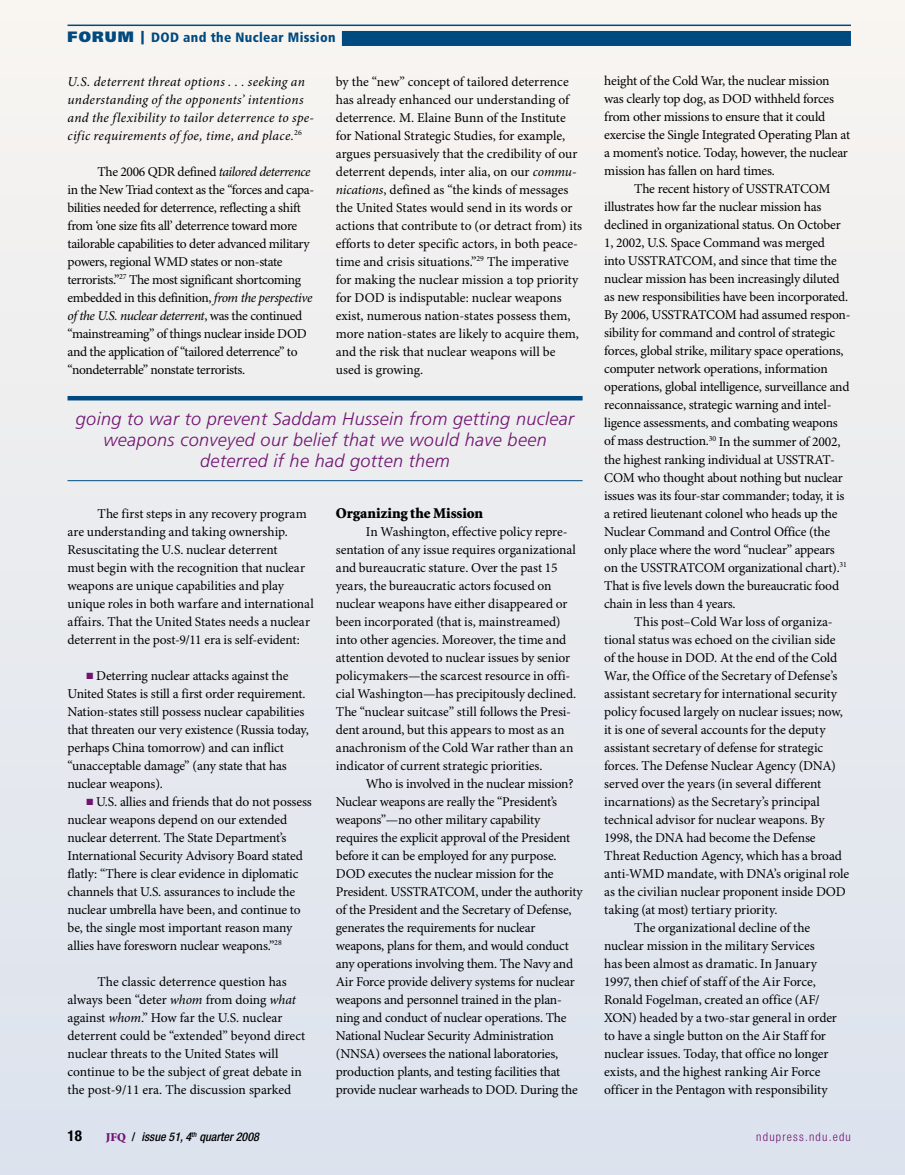
<style>
.page{position:relative;width:905px;height:1175px;background:#fff}
.page>*{position:absolute;margin:0;border:0;box-sizing:border-box;transform-origin:0 0}
.t1{font:italic 300 18px/21px "Frutiger LT Std";letter-spacing:.02em;color:#711471;text-align:center}
.t2{font:900 15px "Minion Std";letter-spacing:-.005em;color:#000}
.t3{font:700 condensed 15px "Helvetica Neue LT Std";color:#000}
.t4{font:13.5px/18px "Minion Pro";letter-spacing:-.015em;color:#000}
.t5{font:italic 13.5px/18px "Minion Pro";letter-spacing:.02em;color:#000}
.t6{font:900 condensed 13.5px "Frutiger LT Std";letter-spacing:.025em;color:#004a80}
.t7{font:italic 500 condensed 12px "Helvetica Neue LT Std";color:#000}
.t8{font:300 condensed 12px "Helvetica Neue LT Std";letter-spacing:.1em;color:#711471}
.s1{font-stretch:normal;font-size:15px}
.s2{font-stretch:normal}
.s3{font-style:italic}
.s4{color:#711471}
.s5{font-family:"Minion Std";font-weight:900;font-style:normal;font-stretch:normal;color:#711471}
.s6{font-style:normal}
</style>
<div class="page">
<div style="left:0;top:0;width:904px;height:1174px;background:linear-gradient(to right,#e9ebef,#e9ebef)"></div>
<hr style="left:68px;top:25px;width:782px;height:1px;background:#004a80">
<div style="left:342px;top:31px;width:509px;height:15px;background:#004a80"></div>
<hr style="left:68px;top:396px;width:514px;height:4px;background:#004a80">
<hr style="left:68px;top:480px;width:514px;height:1px;background:#004a80">
<p class="t6" style="left:68px;top:30px;width:269px"><span class="s1">FORUM</span> <span class="s2">|</span> DOD and the Nuclear Mission</p>
<p class="t5" style="left:68px;top:73px;width:248px">U.S. deterrent threat options . . . seeking an understanding of the opponents’ intentions and the flexibility to tailor deterrence to spe&shy;cific requirements of foe, time, and place.<sup>26</sup></p>
<p class="t4" style="left:68px;top:163px;width:248px;text-indent:30px">The 2006 QDR defined <span class="s3">tailored deterrence </span>in the New Triad context as the “forces and capa&shy;bilities needed for deterrence, reflecting a shift from ‘one size fits all’ deterrence toward more tailorable capabilities to deter advanced military powers, regional WMD states or non-state terrorists.”<sup>27</sup> The most significant shortcoming embedded in this definition, <span class="s3">from the perspective of the U.S. nuclear deterrent</span>, was the continued “mainstreaming” of things nuclear inside DOD and the application of “tailored deterrence” to “nondeterrable” nonstate terrorists.</p>
<p class="t4" style="left:336px;top:73px;width:248px">by the “new” concept of tailored deterrence has already enhanced our understanding of deterrence. M. Elaine Bunn of the Institute for National Strategic Studies, for example, argues persuasively that the credibility of our deterrent depends, inter alia, on our <span class="s3">commu&shy;nications</span>, defined as “the kinds of messages the United States would send in its words or actions that contribute to (or detract from) its efforts to deter specific actors, in both peace&shy;time and crisis situations.”<sup>29</sup> The imperative for making the nuclear mission a top priority for DOD is indisputable: nuclear weapons exist, numerous nation-states possess them, more nation-states are likely to acquire them, and the risk that nuclear weapons will be used is growing.</p>
<h1 class="t1" style="left:76px;top:408px;width:499px">going to war to prevent Saddam Hussein from getting nuclear weapons conveyed our belief that we would have been deterred if he had gotten them</h1>
<p class="t4" style="left:68px;top:505px;width:248px;text-indent:30px">The first steps in any recovery program are understanding and taking ownership.<br>Resuscitating the U.S. nuclear deterrent<br>must begin with the recognition that nuclear weapons are unique capabilities and play unique roles in both warfare and international affairs. That the United States needs a nuclear deterrent in the post-9/11 era is self-evident:</p>
<p class="t4" style="left:67px;top:667px;width:243px;text-indent:19px"><span class="s4">■</span> Deterring nuclear attacks against the United States is still a first order requirement.<br>Nation-states still possess nuclear capabilities that threaten our very existence (Russia today, perhaps China tomorrow) and can inflict “unacceptable damage” (any state that has nuclear weapons).</p>
<p class="t4" style="left:67px;top:793px;width:246px;text-indent:19px"><span class="s4">■</span> U.S. allies and friends that do not possess nuclear weapons depend on our extended nuclear deterrent. The State Department’s International Security Advisory Board stated flatly: “There is clear evidence in diplomatic channels that U.S. assurances to include the nuclear umbrella have been, and continue to be, the single most important reason many allies have foresworn nuclear weapons.”<sup>28</sup></p>
<p class="t4" style="left:68px;top:973px;width:239px;text-indent:30px">The classic deterrence question has always been “deter <span class="s3">whom</span> from doing <span class="s3">what </span>against <span class="s3">whom</span>.” How far the U.S. nuclear deterrent could be “extended” beyond direct nuclear threats to the United States will continue to be the subject of great debate in the post-9/11 era. The discussion sparked</p>
<p class="t2" style="left:336px;top:505px;width:149px">Organizing the Mission</p>
<p class="t4" style="left:336px;top:523px;width:242px;text-indent:30px">In Washington, effective policy repre&shy;sentation of any issue requires organizational and bureaucratic stature. Over the past 15 years, the bureaucratic actors focused on nuclear weapons have either disappeared or been incorporated (that is, mainstreamed) into other agencies. Moreover, the time and attention devoted to nuclear issues by senior policymakers—the scarcest resource in offi&shy;cial Washington—has precipitously declined.<br>The “nuclear suitcase” still follows the Presi&shy;dent around, but this appears to most as an anachronism of the Cold War rather than an indicator of current strategic priorities.</p>
<p class="t4" style="left:336px;top:775px;width:248px;text-indent:30px">Who is involved in the nuclear mission?<br>Nuclear weapons are really the “President’s weapons”—no other military capability requires the explicit approval of the President before it can be employed for any purpose.<br>DOD executes the nuclear mission for the President. USSTRATCOM, under the authority of the President and the Secretary of Defense, generates the requirements for nuclear weapons, plans for them, and would conduct any operations involving them. The Navy and Air Force provide delivery systems for nuclear weapons and personnel trained in the plan&shy;ning and conduct of nuclear operations. The National Nuclear Security Administration (NNSA) oversees the national laboratories, production plants, and testing facilities that provide nuclear warheads to DOD. During the</p>
<p class="t4" style="left:604px;top:73px;width:247px">height of the Cold War, the nuclear mission was clearly top dog, as DOD withheld forces from other missions to ensure that it could exercise the Single Integrated Operating Plan at a moment’s notice. Today, however, the nuclear mission has fallen on hard times.</p>
<p class="t4" style="left:604px;top:181px;width:248px;text-indent:30px">The recent history of USSTRATCOM illustrates how far the nuclear mission has declined in organizational status. On October 1, 2002, U.S. Space Command was merged<br>into USSTRATCOM, and since that time the nuclear mission has been increasingly diluted as new responsibilities have been incorporated.<br>By 2006, USSTRATCOM had assumed respon&shy;sibility for command and control of strategic forces, global strike, military space operations, computer network operations, information operations, global intelligence, surveillance and reconnaissance, strategic warning and intel&shy;ligence assessments, and combating weapons of mass destruction.<sup>30</sup> In the summer of 2002, the highest ranking individual at USSTRAT-COM who thought about nothing but nuclear issues was its four-star commander; today, it is a retired lieutenant colonel who heads up the Nuclear Command and Control Office (the only place where the word “nuclear” appears on the USSTRATCOM organizational chart).<sup>31<br></sup>That is five levels down the bureaucratic food chain in less than 4 years.</p>
<p class="t4" style="left:634px;top:613px;width:200px">This post–Cold War loss of organiza-</p>
<p class="t4" style="left:604px;top:631px;width:233px">tional status was echoed on the civilian side</p>
<p class="t4" style="left:604px;top:649px;width:234px">of the house in DOD. At the end of the Cold</p>
<p class="t4" style="left:604px;top:667px;width:235px">War, the Office of the Secretary of Defense’s</p>
<p class="t4" style="left:604px;top:685px;width:234px">assistant secretary for international security</p>
<p class="t4" style="left:604px;top:703px;width:240px">policy focused largely on nuclear issues; now,</p>
<p class="t4" style="left:604px;top:721px;width:223px">it is one of several accounts for the deputy</p>
<p class="t4" style="left:604px;top:739px;width:220px">assistant secretary of defense for strategic</p>
<p class="t4" style="left:604px;top:757px;width:233px">forces. The Defense Nuclear Agency (DNA)</p>
<p class="t4" style="left:604px;top:775px;width:218px">served over the years (in several different</p>
<p class="t4" style="left:604px;top:793px;width:217px">incarnations) as the Secretary’s principal</p>
<p class="t4" style="left:604px;top:811px;width:222px">technical advisor for nuclear weapons. By</p>
<p class="t4" style="left:604px;top:829px;width:213px">1998, the DNA had become the Defense</p>
<p class="t4" style="left:604px;top:847px;width:239px">Threat Reduction Agency, which has a broad</p>
<p class="t4" style="left:604px;top:865px;width:246px">anti-WMD mandate, with DNA’s original role</p>
<p class="t4" style="left:604px;top:883px;width:243px">as the civilian nuclear proponent inside DOD</p>
<p class="t4" style="left:604px;top:901px;width:175px">taking (at most) tertiary priority.</p>
<p class="t4" style="left:634px;top:919px;width:177px">The organizational decline of the</p>
<p class="t4" style="left:604px;top:937px;width:212px">nuclear mission in the military Services</p>
<p class="t4" style="left:604px;top:955px;width:214px">has been almost as dramatic. In January</p>
<p class="t4" style="left:604px;top:973px;width:213px">1997, then chief of staff of the Air Force,</p>
<p class="t4" style="left:604px;top:991px;width:217px">Ronald Fogelman, created an office (AF/</p>
<p class="t4" style="left:604px;top:1009px;width:234px">XON) headed by a two-star general in order</p>
<p class="t4" style="left:604px;top:1027px;width:223px">to have a single button on the Air Staff for</p>
<p class="t4" style="left:604px;top:1045px;width:226px">nuclear issues. Today, that office no longer</p>
<p class="t4" style="left:604px;top:1063px;width:218px">exists, and the highest ranking Air Force</p>
<p class="t4" style="left:604px;top:1081px;width:225px">officer in the Pentagon with responsibility</p>
<p class="t3" style="left:68px;top:1126px;width:16px">18</p>
<p class="t7" style="left:106px;top:1129px;width:154px"><span class="s5">JFQ</span> <span class="s6">/</span> issue 51, 4<sup>th</sup> quarter 2008</p>
<p class="t8" style="left:756px;top:1129px;width:96px">ndupress.ndu.edu</p>
</div>
